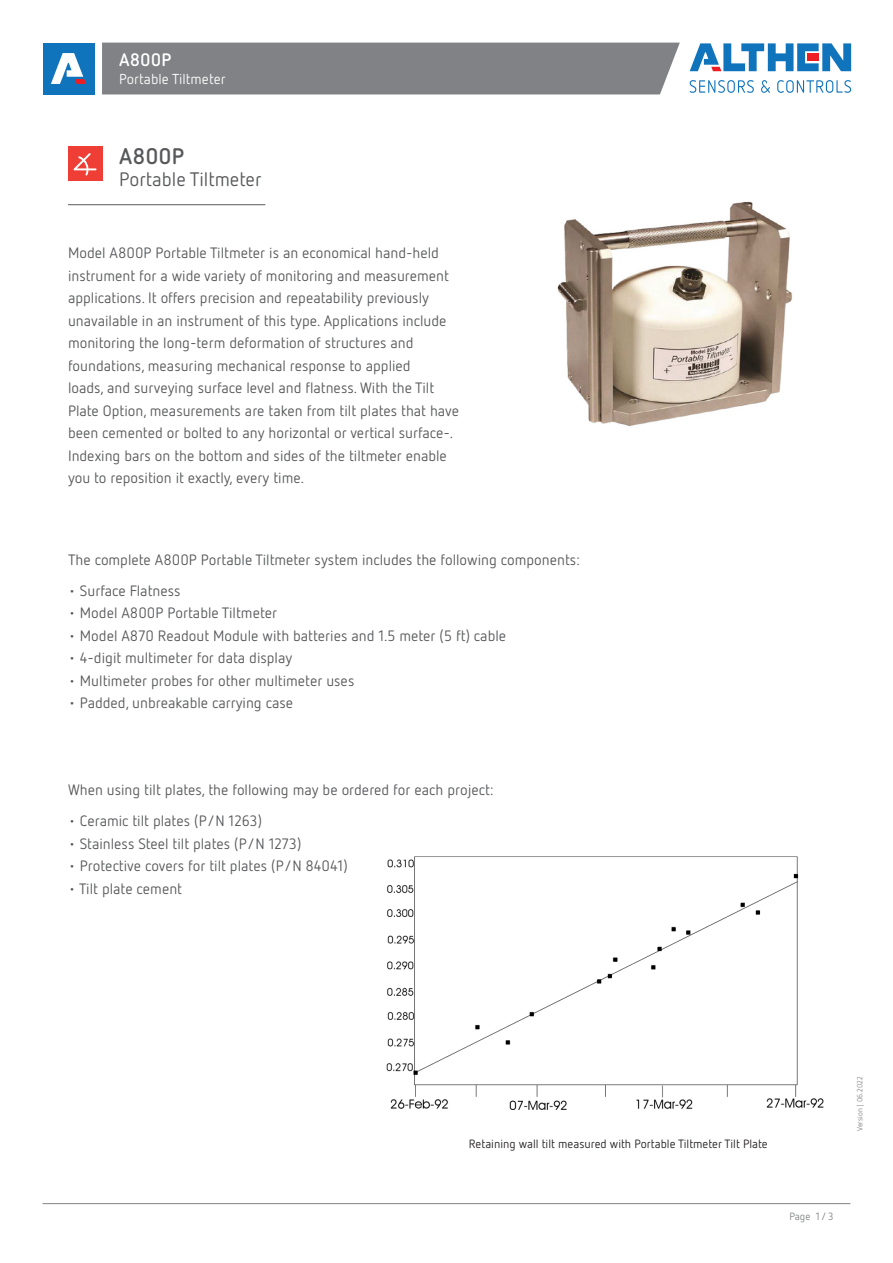
<style>
.page{position:relative;width:893px;height:1263px;background:#fff}
.page>*{position:absolute;margin:0;border:0;box-sizing:border-box;transform-origin:0 0}
.t1{font:700 22.5px "Netto OT";letter-spacing:.005em;color:#57585a}
.t2{font:19.5px "Netto OT";color:#57585a}
._1Head_12pf_Bold{font:700 18px "Netto OT";letter-spacing:.005em;color:#fff}
.FT_10pt_regular{font:15px/22.5px "Netto OT";color:#57585a}
._1Head_12pf_Bold-2{font:14.4px "Netto OT";letter-spacing:.005em;color:#fff}
.t3{font:12px "Netto OT";color:#231f20}
.t4{font:10.5px "Netto OT";color:#808285}
.t5{font:7.5px "Netto OT";color:#808285}
</style>
<div class="page">
<div style="left:102px;top:43px;width:578px;height:51px;background:#808285"></div>
<hr style="left:43px;top:1203px;width:807px;height:1px;background:#808285">
<div style="left:43px;top:43px;width:51px;height:51px;background:#1074bc"></div>
<svg style="left:51px;top:53px;width:35px;height:31px"></svg>
<svg style="left:690px;top:80px;width:64px;height:13px"></svg>
<svg style="left:761px;top:80px;width:9px;height:13px"></svg>
<svg style="left:777px;top:80px;width:74px;height:13px"></svg>
<svg style="left:690px;top:43px;width:161px;height:28px"></svg>
<hr style="left:68px;top:204px;width:197px;height:1px;background:#6c6d70">
<div style="left:68px;top:147px;width:34px;height:34px;background:#ee3e35"></div>
<svg style="left:74px;top:153px;width:23px;height:22px"></svg>
<img style="left:557px;top:201px;width:236px;height:226px">
<img style="left:386px;top:856px;width:438px;height:254px">
<p class="_1Head_12pf_Bold" style="left:119px;top:49px;width:54px">A800P</p>
<p class="_1Head_12pf_Bold-2" style="left:119px;top:70px;width:108px">Portable Tiltmeter</p>
<p class="t1" style="left:119px;top:142px;width:67px">A800P</p>
<p class="t2" style="left:119px;top:168px;width:144px">Portable Tiltmeter</p>
<p class="FT_10pt_regular" style="left:68px;top:241px;width:382px">Model A800P Portable Tiltmeter is an economical hand-held instrument for a wide variety of monitoring and measurement applications. It offers precision and repeatability previously</p>
<p class="FT_10pt_regular" style="left:68px;top:309px;width:380px">unavailable in an instrument of this type. Applications include monitoring the long-term deformation of structures and foundations, measuring mechanical response to applied</p>
<p class="FT_10pt_regular" style="left:68px;top:376px;width:393px">loads, and surveying surface level and flatness. With the Tilt<br>Plate Option, measurements are taken from tilt plates that have been cemented or bolted to any horizontal or vertical surface-.</p>
<p class="FT_10pt_regular" style="left:68px;top:444px;width:380px">Indexing bars on the bottom and sides of the tiltmeter enable you to reposition it exactly, every time.</p>
<p class="FT_10pt_regular" style="left:68px;top:548px;width:513px">The complete A800P Portable Tiltmeter system includes the following components:</p>
<p class="FT_10pt_regular" style="left:68px;top:579px;width:114px">• Surface Flatness</p>
<p class="FT_10pt_regular" style="left:68px;top:601px;width:211px">• Model A800P Portable Tiltmeter</p>
<p class="FT_10pt_regular" style="left:68px;top:624px;width:440px">• Model A870 Readout Module with batteries and 1.5 meter (5 ft) cable</p>
<p class="FT_10pt_regular" style="left:68px;top:646px;width:226px">• 4-digit multimeter for data display</p>
<p class="FT_10pt_regular" style="left:68px;top:669px;width:288px">• Multimeter probes for other multimeter uses</p>
<p class="FT_10pt_regular" style="left:68px;top:691px;width:227px">• Padded, unbreakable carrying case</p>
<p class="FT_10pt_regular" style="left:68px;top:778px;width:427px">When using tilt plates, the following may be ordered for each project:</p>
<p class="FT_10pt_regular" style="left:68px;top:809px;width:196px">• Ceramic tilt plates (P/N 1263)</p>
<p class="FT_10pt_regular" style="left:68px;top:832px;width:235px">• Stainless Steel tilt plates (P/N 1273)</p>
<p class="FT_10pt_regular" style="left:68px;top:854px;width:281px">• Protective covers for tilt plates (P/N 84041)</p>
<p class="FT_10pt_regular" style="left:68px;top:877px;width:116px">• Tilt plate cement</p>
<p class="t3" style="left:469px;top:1137px;width:300px">Retaining wall tilt measured with Portable Tiltmeter Tilt Plate</p>
<p class="t5" style="left:855px;top:1131px;width:56px;rotate:-90deg">Version | 06.2022</p>
<p class="t4" style="left:789px;top:1210px;width:46px">Page 1 / 3</p>
</div>
